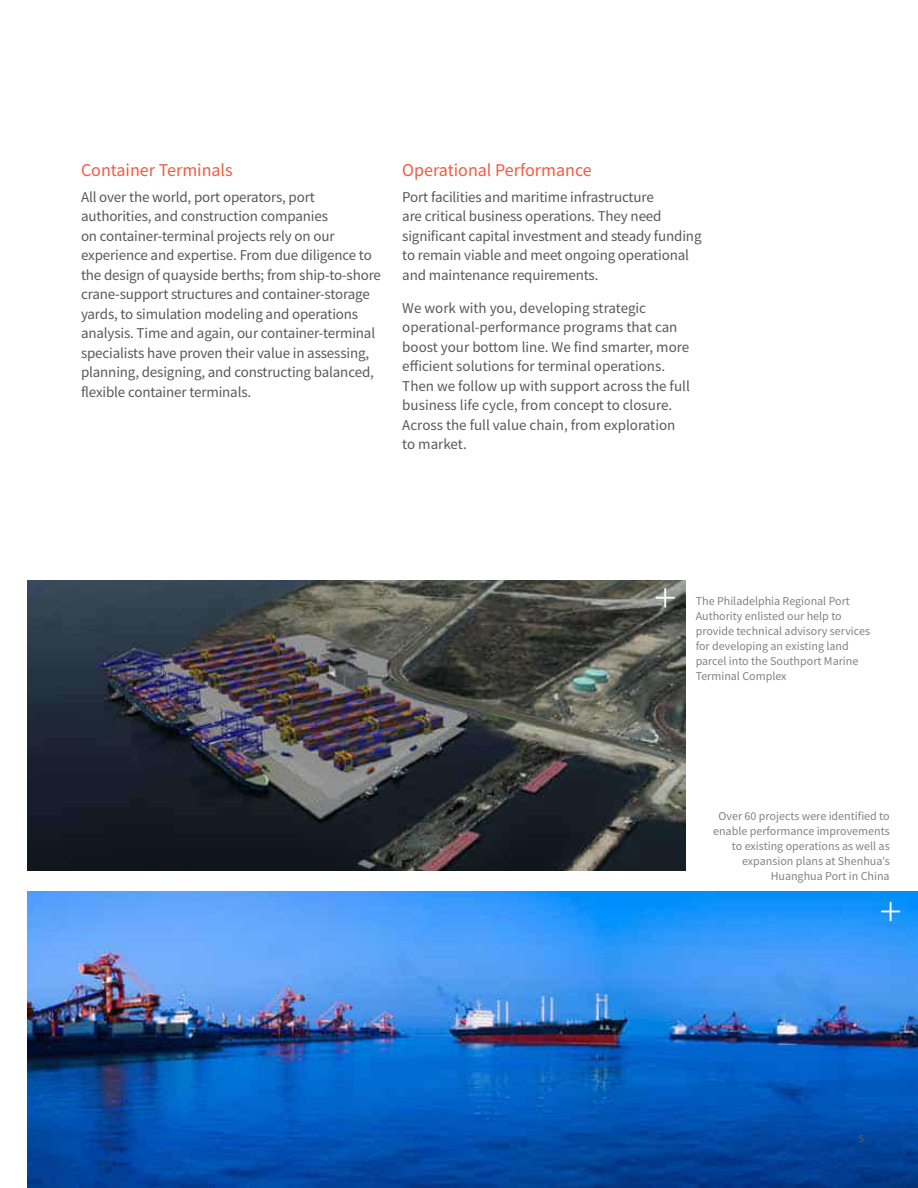
<style>
.page{position:relative;width:918px;height:1188px;background:#fff}
.page>*{position:absolute;margin:0;border:0;box-sizing:border-box;transform-origin:0 0}
.t1{font:18px "Source Sans Pro";color:#f15b40}
.t2{font:15px/19.5px "Source Sans Pro";letter-spacing:-.01em;color:#58595b}
.t3{font:12px/15px "Source Sans Pro";color:#808285}
.t4{font:10.5px "Source Sans Pro";color:#636466}
</style>
<div class="page">
<img style="left:27px;top:891px;width:891px;height:297px">
<img style="left:27px;top:580px;width:659px;height:290px">
<svg style="left:881px;top:902px;width:19px;height:19px"></svg>
<svg style="left:656px;top:588px;width:19px;height:19px"></svg>
<p class="t1" style="left:81px;top:158px;width:153px">Container Terminals</p>
<p class="t2" style="left:81px;top:187px;width:302px">All over the world, port operators, port authorities, and construction companies<br>on container-terminal projects rely on our experience and expertise. From due diligence to the design of quayside berths; from ship-to-shore crane-support structures and container-storage yards, to simulation modeling and operations analysis. Time and again, our container-terminal specialists have proven their value in assessing, planning, designing, and constructing balanced, flexible container terminals.</p>
<p class="t1" style="left:402px;top:158px;width:191px">Operational Performance</p>
<p class="t2" style="left:402px;top:187px;width:301px">Port facilities and maritime infrastructure<br>are critical business operations. They need significant capital investment and steady funding to remain viable and meet ongoing operational and maintenance requirements.</p>
<p class="t2" style="left:402px;top:298px;width:289px">We work with you, developing strategic operational-performance programs that can boost your bottom line. We find smarter, more efficient solutions for terminal operations.<br>Then we follow up with support across the full business life cycle, from concept to closure.<br>Across the full value chain, from exploration to market.</p>
<p class="t3" style="left:696px;top:594px;width:176px">The Philadelphia Regional Port<br>Authority enlisted our help to provide technical advisory services for developing an existing land parcel into the Southport Marine<br>Terminal Complex</p>
<p class="t3" style="left:713px;top:809px;width:178px;text-align:right">Over 60 projects were identified to enable performance improvements to existing operations as well as expansion plans at Shenhua’s<br>Huanghua Port in China</p>
<p class="t4" style="left:859px;top:1132px;width:7px">5</p>
</div>
